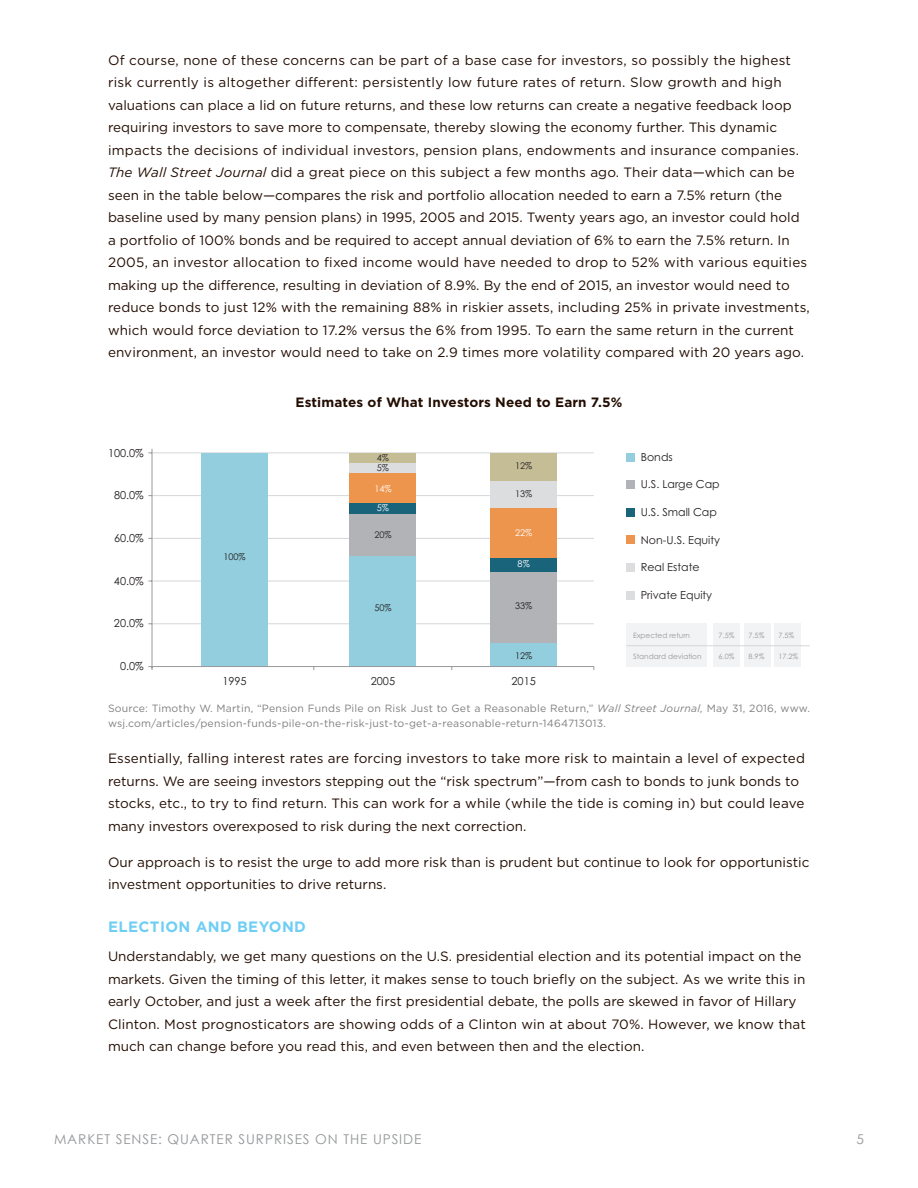
<style>
.page{position:relative;width:918px;height:1188px;background:#fff}
.page>*{position:absolute;margin:0;border:0;box-sizing:border-box;transform-origin:0 0}
.Heading_2_blue{font:700 15px "Gotham";letter-spacing:.025em;color:#6fcef4}
.t1{font:13.5px/22.5px "Gotham";color:#230d02}
.t2{font:13.5px "Century Gothic";letter-spacing:.07em;color:#939598}
.t3{font:700 13.5px "Gotham";letter-spacing:.01em;color:#230d02}
.t4{font:10.95px "Century Gothic";color:#231f20}
.t5{font:10.5px/15px "Gotham";letter-spacing:.02em;color:#808080}
.t6{font:9.15px "Century Gothic";color:#231f20}
.t7{font:9.15px "Century Gothic";color:#fff}
.t8{font:7.35px "Century Gothic";color:#95979a}
.s1{font-style:italic}
</style>
<div class="page">
<div style="left:626px;top:624px;width:81px;height:43px;background:#f2f3f4"></div>
<div style="left:713px;top:624px;width:26px;height:43px;background:#f2f3f4"></div>
<div style="left:744px;top:624px;width:26px;height:43px;background:#f2f3f4"></div>
<div style="left:774px;top:624px;width:27px;height:43px;background:#f2f3f4"></div>
<div style="left:626px;top:453px;width:9px;height:8px;background:#92cedd"></div>
<div style="left:626px;top:481px;width:9px;height:8px;background:#b2b3b7"></div>
<div style="left:626px;top:536px;width:9px;height:8px;background:#ed954d"></div>
<div style="left:626px;top:508px;width:9px;height:8px;background:#19637b"></div>
<div style="left:626px;top:563px;width:9px;height:9px;background:#dcdddf"></div>
<div style="left:626px;top:591px;width:9px;height:8px;background:#dcdddf"></div>
<hr style="left:152px;top:623px;width:442px;height:1px;background:#d5d6d8">
<hr style="left:152px;top:581px;width:442px;height:1px;background:#d5d6d8">
<hr style="left:152px;top:453px;width:442px;height:1px;background:#d5d6d8">
<hr style="left:152px;top:495px;width:442px;height:1px;background:#d5d6d8">
<hr style="left:152px;top:538px;width:442px;height:1px;background:#d5d6d8">
<div style="left:350px;top:503px;width:66px;height:11px;background:#19637b"></div>
<div style="left:350px;top:473px;width:66px;height:30px;background:#ed954d"></div>
<div style="left:350px;top:462px;width:66px;height:11px;background:#dcdddf"></div>
<div style="left:201px;top:453px;width:67px;height:214px;background:#92cedd"></div>
<div style="left:350px;top:555px;width:66px;height:112px;background:#92cedd"></div>
<div style="left:350px;top:514px;width:66px;height:41px;background:#b2b3b7"></div>
<div style="left:350px;top:453px;width:66px;height:9px;background:#c4bd96"></div>
<div style="left:490px;top:481px;width:67px;height:27px;background:#dcdddf"></div>
<div style="left:490px;top:508px;width:67px;height:50px;background:#ed954d"></div>
<div style="left:490px;top:642px;width:67px;height:25px;background:#92cedd"></div>
<div style="left:490px;top:453px;width:67px;height:28px;background:#c4bd96"></div>
<div style="left:490px;top:572px;width:67px;height:70px;background:#b2b3b7"></div>
<div style="left:490px;top:558px;width:67px;height:14px;background:#19637b"></div>
<hr style="left:152px;top:449px;width:1px;height:219px;background:#989a9d">
<hr style="left:152px;top:666px;width:442px;height:1px;background:#989a9d">
<hr style="left:626px;top:645px;width:184px;height:1px;background:#d5d6d8">
<p class="t1" style="left:108px;top:48px;width:703px">Of course, none of these concerns can be part of a base case for investors, so possibly the highest risk currently is altogether different: persistently low future rates of return. Slow growth and high valuations can place a lid on future returns, and these low returns can create a negative feedback loop requiring investors to save more to compensate, thereby slowing the economy further. This dynamic impacts the decisions of individual investors, pension plans, endowments and insurance companies.<br><span class="s1">The Wall Street Journal</span> did a great piece on this subject a few months ago. Their data—which can be seen in the table below—compares the risk and portfolio allocation needed to earn a 7.5% return (the baseline used by many pension plans) in 1995, 2005 and 2015. Twenty years ago, an investor could hold a portfolio of 100% bonds and be required to accept annual deviation of 6% to earn the 7.5% return. In 2005, an investor allocation to fixed income would have needed to drop to 52% with various equities making up the difference, resulting in deviation of 8.9%. By the end of 2015, an investor would need to reduce bonds to just 12% with the remaining 88% in riskier assets, including 25% in private investments, which would force deviation to 17.2% versus the 6% from 1995. To earn the same return in the current environment, an investor would need to take on 2.9 times more volatility compared with 20 years ago.</p>
<p class="t3" style="left:296px;top:393px;width:328px">Estimates of What Investors Need to Earn 7.5%</p>
<p class="t4" style="left:108px;top:445px;width:37px">100.0%</p>
<p class="t4" style="left:114px;top:487px;width:31px">80.0%</p>
<p class="t4" style="left:114px;top:530px;width:31px">60.0%</p>
<p class="t4" style="left:114px;top:573px;width:31px">40.0%</p>
<p class="t4" style="left:114px;top:616px;width:31px">20.0%</p>
<p class="t4" style="left:120px;top:659px;width:25px">0.0%</p>
<p class="t6" style="left:223px;top:550px;width:24px">100%</p>
<p class="t6" style="left:377px;top:451px;width:14px">4%</p>
<p class="t6" style="left:377px;top:461px;width:14px">5%</p>
<p class="t7" style="left:374px;top:482px;width:19px">14%</p>
<p class="t7" style="left:377px;top:502px;width:14px">5%</p>
<p class="t6" style="left:374px;top:529px;width:19px">20%</p>
<p class="t6" style="left:374px;top:601px;width:19px">50%</p>
<p class="t6" style="left:515px;top:460px;width:19px">12%</p>
<p class="t6" style="left:515px;top:488px;width:19px">13%</p>
<p class="t7" style="left:515px;top:526px;width:19px">22%</p>
<p class="t7" style="left:518px;top:558px;width:14px">8%</p>
<p class="t6" style="left:515px;top:599px;width:19px">33%</p>
<p class="t6" style="left:515px;top:650px;width:19px">12%</p>
<p class="t4" style="left:222px;top:674px;width:26px">1995</p>
<p class="t4" style="left:371px;top:674px;width:26px">2005</p>
<p class="t4" style="left:512px;top:674px;width:26px">2015</p>
<p class="t4" style="left:641px;top:449px;width:34px">Bonds</p>
<p class="t4" style="left:641px;top:477px;width:80px">U.S. Large Cap</p>
<p class="t4" style="left:641px;top:504px;width:78px">U.S. Small Cap</p>
<p class="t4" style="left:641px;top:532px;width:81px">Non-U.S. Equity</p>
<p class="t4" style="left:641px;top:560px;width:60px">Real Estate</p>
<p class="t4" style="left:641px;top:587px;width:73px">Private Equity</p>
<p class="t8" style="left:633px;top:631px;width:58px">Expected return</p>
<p class="t8" style="left:633px;top:651px;width:70px">Standard deviation</p>
<p class="t8" style="left:719px;top:631px;width:17px">7.5%</p>
<p class="t8" style="left:719px;top:651px;width:17px">6.0%</p>
<p class="t8" style="left:749px;top:631px;width:17px">7.5%</p>
<p class="t8" style="left:749px;top:651px;width:17px">8.9%</p>
<p class="t8" style="left:778px;top:631px;width:17px">7.5%</p>
<p class="t8" style="left:778px;top:651px;width:21px">17.2%</p>
<p class="t5" style="left:108px;top:701px;width:703px">Source: Timothy W. Martin, “Pension Funds Pile on Risk Just to Get a Reasonable Return,” <span class="s1">Wall Street Journal,</span> May 31, 2016, www. wsj.com/articles/pension-funds-pile-on-the-risk-just-to-get-a-reasonable-return-1464713013.</p>
<p class="t1" style="left:108px;top:747px;width:699px">Essentially, falling interest rates are forcing investors to take more risk to maintain a level of expected returns. We are seeing investors stepping out the “risk spectrum”—from cash to bonds to junk bonds to stocks, etc., to try to find return. This can work for a while (while the tide is coming in) but could leave many investors overexposed to risk during the next correction.</p>
<p class="t1" style="left:108px;top:850px;width:703px">Our approach is to resist the urge to add more risk than is prudent but continue to look for opportunistic investment opportunities to drive returns.</p>
<p class="Heading_2_blue" style="left:108px;top:917px;width:200px">ELECTION AND BEYOND</p>
<p class="t1" style="left:108px;top:945px;width:699px">Understandably, we get many questions on the U.S. presidential election and its potential impact on the markets. Given the timing of this letter, it makes sense to touch briefly on the subject. As we write this in early October, and just a week after the first presidential debate, the polls are skewed in favor of Hillary Clinton. Most prognosticators are showing odds of a Clinton win at about 70%. However, we know that much can change before you read this, and even between then and the election.</p>
<p class="t2" style="left:54px;top:1129px;width:369px">MARKET SENSE: QUARTER SURPRISES ON THE UPSIDE</p>
<p class="t2" style="left:857px;top:1130px;width:9px">5</p>
</div>
